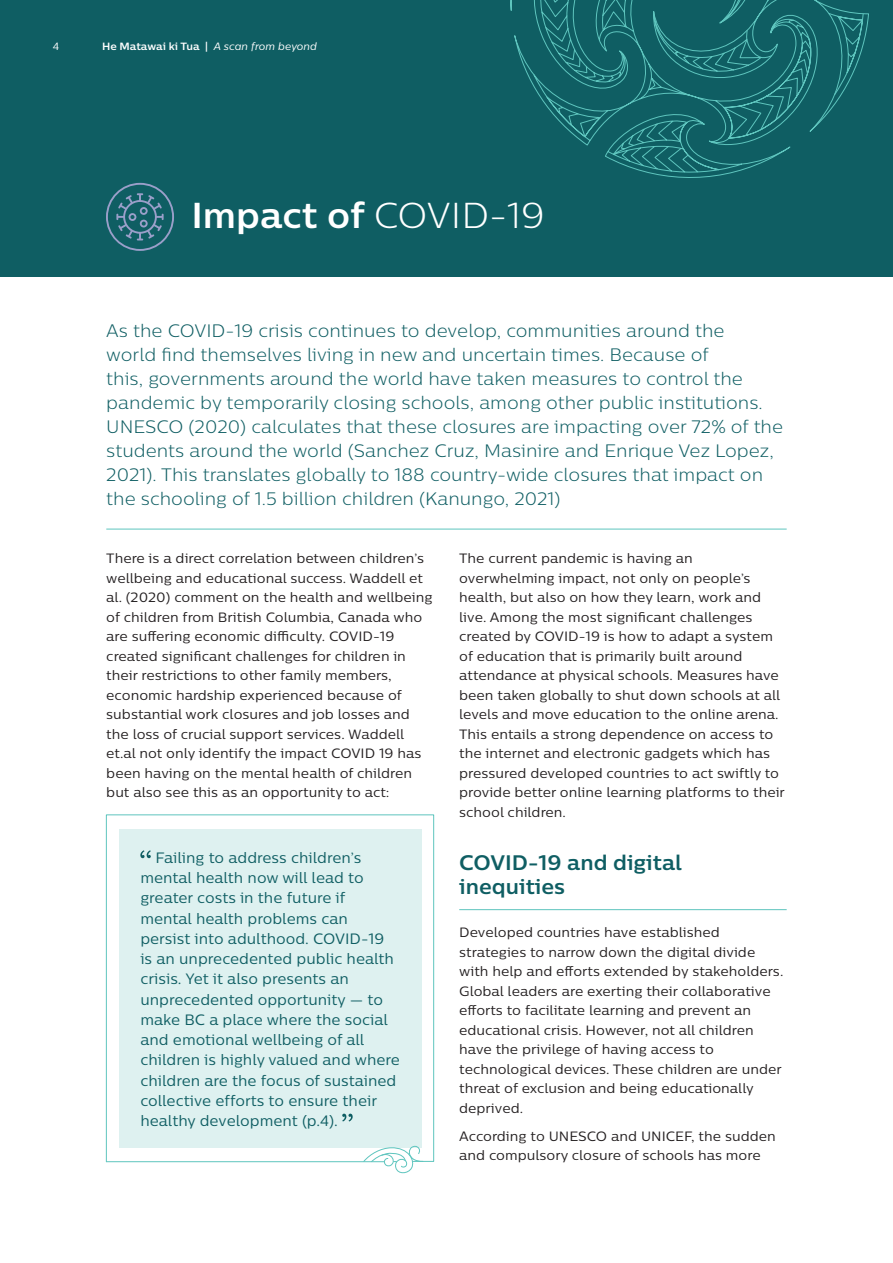
<style>
.page{position:relative;width:893px;height:1263px;background:#fff}
.page>*{position:absolute;margin:0;border:0;box-sizing:border-box;transform-origin:0 0}
.H1_Part_Heading{font:700 36px "Centrale Sans";color:#fff}
.Heading_2{font:700 21px/24px "Centrale Sans";color:#0f5e63}
.Body_intro_text_-_li{font:300 18px/24px "Centrale Sans";color:#0f5e63}
.Pull-out_quotes_and{font:15px/20.2px "Centrale Sans";color:#0f5e63}
.Body_copy{font:13.5px/19.5px "Centrale Sans";color:#231f20}
.t1{font:700 10.5px "Centrale Sans";color:#fff}
.t2{font:10.5px "Centrale Sans";color:#fff}
.s1{font-weight:400;font-style:italic}
.s2{font-weight:300}
</style>
<div class="page">
<div style="left:0;top:0;width:893px;height:276px;background:#0f5e63"></div>
<hr style="left:106px;top:529px;width:681px;height:1px;background:#5ec5be">
<hr style="left:459px;top:909px;width:328px;height:1px;background:#5ec5be">
<svg style="left:510px;top:0;width:359px;height:178px"></svg>
<svg style="left:106px;top:814px;width:328px;height:348px;background:#e0f2f1"></svg>
<svg style="left:363px;top:1145px;width:61px;height:29px"></svg>
<svg style="left:106px;top:183px;width:68px;height:68px"></svg>
<p class="t2" style="left:53px;top:40px;width:8px">4</p>
<p class="t1" style="left:102px;top:40px;width:217px">He Matawai ki Tua | <span class="s1">A scan from beyond</span></p>
<p class="H1_Part_Heading" style="left:191px;top:192px;width:355px">Impact of <span class="s2">COVID-19</span></p>
<p class="Body_intro_text_-_li" style="left:106px;top:319px;width:678px">As the COVID-19 crisis continues to develop, communities around the<br>world find themselves living in new and uncertain times. Because of<br>this, governments around the world have taken measures to control the pandemic by temporarily closing schools, among other public institutions.<br>UNESCO (2020) calculates that these closures are impacting over 72% of the students around the world (Sanchez Cruz, Masinire and Enrique Vez Lopez, 2021). This translates globally to 188 country-wide closures that impact on the schooling of 1.5 billion children (Kanungo, 2021)</p>
<p class="Body_copy" style="left:106px;top:548px;width:328px">There is a direct correlation between children’s wellbeing and educational success. Waddell et al. (2020) comment on the health and wellbeing of children from British Columbia, Canada who are suffering economic difficulty. COVID-19 created significant challenges for children in their restrictions to other family members, economic hardship experienced because of substantial work closures and job losses and the loss of crucial support services. Waddell et.al not only identify the impact COVID 19 has been having on the mental health of children but also see this as an opportunity to act:</p>
<p class="Body_copy" style="left:459px;top:548px;width:327px">The current pandemic is having an overwhelming impact, not only on people’s health, but also on how they learn, work and live. Among the most significant challenges created by COVID-19 is how to adapt a system of education that is primarily built around attendance at physical schools. Measures have been taken globally to shut down schools at all levels and move education to the online arena.<br>This entails a strong dependence on access to the internet and electronic gadgets which has pressured developed countries to act swiftly to provide better online learning platforms to their school children.</p>
<p class="Heading_2" style="left:459px;top:850px;width:224px">COVID-19 and digital inequities</p>
<p class="Body_copy" style="left:459px;top:922px;width:326px">Developed countries have established strategies to narrow down the digital divide with help and efforts extended by stakeholders.<br>Global leaders are exerting their collaborative efforts to facilitate learning and prevent an educational crisis. However, not all children have the privilege of having access to technological devices. These children are under threat of exclusion and being educationally deprived.</p>
<p class="Body_copy" style="left:459px;top:1126px;width:318px">According to UNESCO and UNICEF, the sudden and compulsory closure of schools has more</p>
<p class="Pull-out_quotes_and" style="left:140px;top:847px;width:261px;text-indent:15px">Failing to address children’s mental health now will lead to greater costs in the future if mental health problems can persist into adulthood. COVID-19<br>is an unprecedented public health crisis. Yet it also presents an unprecedented opportunity — to make BC a place where the social and emotional wellbeing of all children is highly valued and where children are the focus of sustained collective efforts to ensure their healthy development (p.4).</p>
</div>
